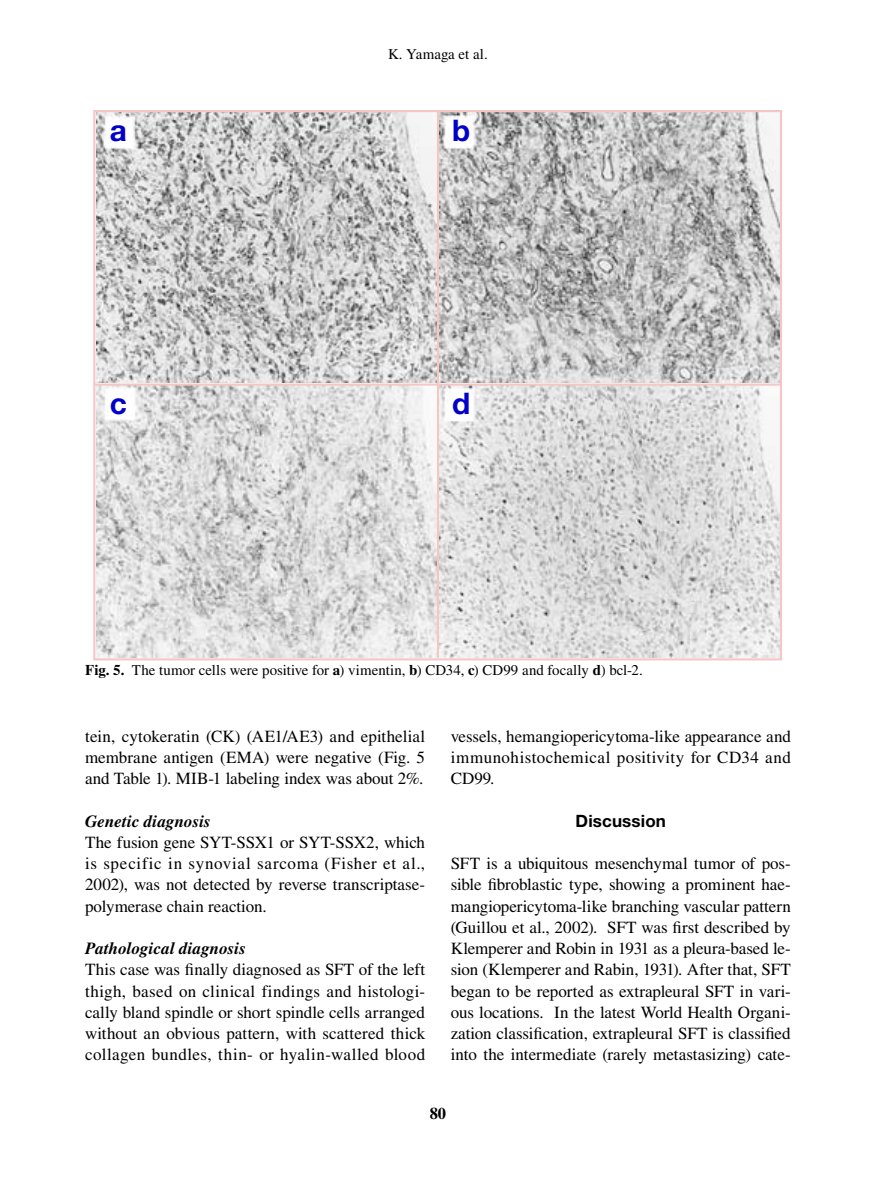
<style>
.page{position:relative;width:893px;height:1178px;background:#fff}
.page>*{position:absolute;margin:0;border:0;box-sizing:border-box;transform-origin:0 0}
.t1{font:700 29.7px "Helvetica Neue LT Std";color:#0000c8}
.t2{font:16.95px/21.3px "Times LT Std";letter-spacing:.005em;color:#000;text-align:justify}
.t3{font:italic 700 16.95px "Times LT Std";letter-spacing:.005em;color:#000}
.t4{font:700 16.95px "Helvetica Neue LT Std";letter-spacing:.01em;color:#000}
.t5{font:700 16.5px "Times LT Std";color:#000}
.t6{font:14.85px "Times LT Std";color:#000}
.s1{font-weight:700}
</style>
<div class="page">
<svg style="left:93px;top:110px;width:689px;height:551px;background:#cfcece"></svg>
<hr style="left:95px;top:383px;width:686px;height:3px;background:#f5c6c6">
<hr style="left:437px;top:111px;width:2px;height:547px;background:#f5c6c6">
<h1 class="t1" style="left:110px;top:112px;width:19px">a</h1>
<h1 class="t1" style="left:110px;top:385px;width:19px">c</h1>
<p class="t6" style="left:388px;top:46px;width:101px">K. Yamaga et al.</p>
<h1 class="t1" style="left:452px;top:112px;width:20px">b</h1>
<h1 class="t1" style="left:452px;top:385px;width:20px">d</h1>
<p class="t6" style="left:85px;top:662px;width:559px"><span class="s1">Fig. 5.</span> The tumor cells were positive for <span class="s1">a</span>) vimentin, <span class="s1">b</span>) CD34, <span class="s1">c</span>) CD99 and focally <span class="s1">d</span>) bcl-2.</p>
<p class="t2" style="left:85px;top:725px;width:342px">tein, cytokeratin (CK) (AE1/AE3) and epithelial membrane antigen (EMA) were negative (Fig. 5 and Table 1). MIB-1 labeling index was about 2%.</p>
<p class="t3" style="left:85px;top:811px;width:127px">Genetic diagnosis</p>
<p class="t2" style="left:85px;top:831px;width:342px">The fusion gene SYT-SSX1 or SYT-SSX2, which is specific in synovial sarcoma (Fisher et al., 2002), was not detected by reverse transcriptase&shy;polymerase chain reaction.</p>
<p class="t3" style="left:85px;top:938px;width:163px">Pathological diagnosis</p>
<p class="t2" style="left:85px;top:959px;width:342px">This case was finally diagnosed as SFT of the left thigh, based on clinical findings and histologi&shy;cally bland spindle or short spindle cells arranged without an obvious pattern, with scattered thick collagen bundles, thin- or hyalin-walled blood</p>
<p class="t2" style="left:451px;top:725px;width:342px">vessels, hemangiopericytoma-like appearance and immunohistochemical positivity for CD34 and CD99.</p>
<p class="t4" style="left:575px;top:810px;width:92px">Discussion</p>
<p class="t2" style="left:451px;top:853px;width:342px">SFT is a ubiquitous mesenchymal tumor of pos&shy;sible fibroblastic type, showing a prominent hae&shy;mangiopericytoma-like branching vascular pattern (Guillou et al., 2002). SFT was first described by Klemperer and Robin in 1931 as a pleura-based le&shy;sion (Klemperer and Rabin, 1931). After that, SFT began to be reported as extrapleural SFT in vari&shy;ous locations. In the latest World Health Organi&shy;zation classification, extrapleural SFT is classified into the intermediate (rarely metastasizing) cate-</p>
<p class="t5" style="left:430px;top:1104px;width:18px">80</p>
</div>
